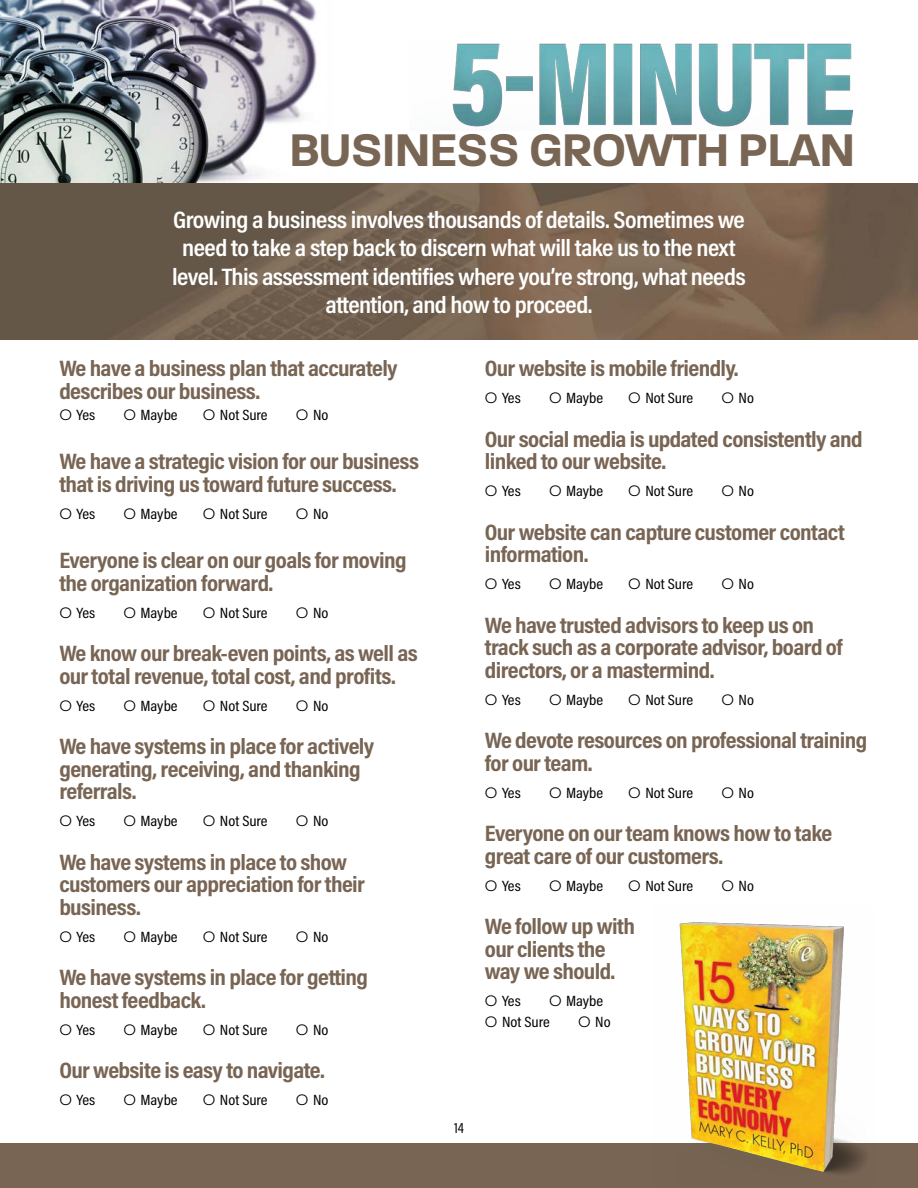
<style>
.page{position:relative;width:918px;height:1188px;background:#fff}
.page>*{position:absolute;margin:0;border:0;box-sizing:border-box;transform-origin:0 0}
.t1{font:600 49.5px "Paralucent";letter-spacing:-.025em;color:#786554}
.t2{font:600 24px/28.5px "Acumin Pro Cond";letter-spacing:-.025em;color:#fff;text-align:center;scale:1.1 1}
.t3{font:700 22.5px/22.5px "Acumin Pro Cond";letter-spacing:-.025em;color:#786554;scale:1.1 1}
.t4{font:15px/21px "Acumin Pro Cond";color:#000;scale:1.1 1}
.t5{font:15px "Acumin Pro Cond";color:#000}
.s1{font-family:"Quicksand"}
</style>
<div class="page">
<img style="left:0;top:0;width:317px;height:183px">
<img style="left:0;top:183px;width:918px;height:157px">
<div style="left:0;top:1144px;width:918px;height:44px;background:#786554"></div>
<img style="left:452px;top:43px;width:402px;height:84px">
<img style="left:653px;top:922px;width:220px;height:252px">
<h1 class="t1" style="left:289px;top:121px;width:568px">BUSINESS GROWTH PLAN</h1>
<p class="t2" style="left:172px;top:204px;width:523px">Growing a business involves thousands of details. Sometimes we need to take a step back to discern what will take us to the next level. This assessment identifies where you’re strong, what needs attention, and how to proceed.</p>
<p class="t3" style="left:59px;top:357px;width:309px">We have a business plan that accurately describes our business.</p>
<p class="t4" style="left:59px;top:404px;width:34px"><span class="s1">O</span> Yes</p>
<p class="t4" style="left:123px;top:404px;width:51px"><span class="s1">O</span> Maybe</p>
<p class="t4" style="left:203px;top:404px;width:61px"><span class="s1">O</span> Not Sure</p>
<p class="t4" style="left:296px;top:404px;width:31px"><span class="s1">O</span> No</p>
<p class="t3" style="left:59px;top:450px;width:328px">We have a strategic vision for our business that is driving us toward future success.</p>
<p class="t4" style="left:59px;top:503px;width:34px"><span class="s1">O</span> Yes</p>
<p class="t4" style="left:123px;top:503px;width:51px"><span class="s1">O</span> Maybe</p>
<p class="t4" style="left:203px;top:503px;width:61px"><span class="s1">O</span> Not Sure</p>
<p class="t4" style="left:296px;top:503px;width:31px"><span class="s1">O</span> No</p>
<p class="t3" style="left:59px;top:549px;width:317px">Everyone is clear on our goals for moving the organization forward.</p>
<p class="t4" style="left:59px;top:602px;width:34px"><span class="s1">O</span> Yes</p>
<p class="t4" style="left:123px;top:602px;width:51px"><span class="s1">O</span> Maybe</p>
<p class="t4" style="left:203px;top:602px;width:61px"><span class="s1">O</span> Not Sure</p>
<p class="t4" style="left:296px;top:602px;width:31px"><span class="s1">O</span> No</p>
<p class="t3" style="left:59px;top:642px;width:327px">We know our break-even points, as well as our total revenue, total cost, and profits.</p>
<p class="t4" style="left:59px;top:695px;width:34px"><span class="s1">O</span> Yes</p>
<p class="t4" style="left:123px;top:695px;width:51px"><span class="s1">O</span> Maybe</p>
<p class="t4" style="left:203px;top:695px;width:61px"><span class="s1">O</span> Not Sure</p>
<p class="t4" style="left:296px;top:695px;width:31px"><span class="s1">O</span> No</p>
<p class="t3" style="left:59px;top:735px;width:288px">We have systems in place for actively generating, receiving, and thanking referrals.</p>
<p class="t4" style="left:59px;top:810px;width:34px"><span class="s1">O</span> Yes</p>
<p class="t4" style="left:123px;top:810px;width:51px"><span class="s1">O</span> Maybe</p>
<p class="t4" style="left:203px;top:810px;width:61px"><span class="s1">O</span> Not Sure</p>
<p class="t4" style="left:296px;top:810px;width:31px"><span class="s1">O</span> No</p>
<p class="t3" style="left:59px;top:850px;width:279px">We have systems in place to show customers our appreciation for their business.</p>
<p class="t4" style="left:59px;top:926px;width:34px"><span class="s1">O</span> Yes</p>
<p class="t4" style="left:123px;top:926px;width:51px"><span class="s1">O</span> Maybe</p>
<p class="t4" style="left:203px;top:926px;width:61px"><span class="s1">O</span> Not Sure</p>
<p class="t4" style="left:296px;top:926px;width:31px"><span class="s1">O</span> No</p>
<p class="t3" style="left:59px;top:966px;width:282px">We have systems in place for getting honest feedback.</p>
<p class="t4" style="left:59px;top:1019px;width:34px"><span class="s1">O</span> Yes</p>
<p class="t4" style="left:123px;top:1019px;width:51px"><span class="s1">O</span> Maybe</p>
<p class="t4" style="left:203px;top:1019px;width:61px"><span class="s1">O</span> Not Sure</p>
<p class="t4" style="left:296px;top:1019px;width:31px"><span class="s1">O</span> No</p>
<p class="t3" style="left:59px;top:1059px;width:243px">Our website is easy to navigate.</p>
<p class="t4" style="left:59px;top:1089px;width:34px"><span class="s1">O</span> Yes</p>
<p class="t4" style="left:123px;top:1089px;width:51px"><span class="s1">O</span> Maybe</p>
<p class="t4" style="left:203px;top:1089px;width:61px"><span class="s1">O</span> Not Sure</p>
<p class="t4" style="left:296px;top:1089px;width:31px"><span class="s1">O</span> No</p>
<p class="t3" style="left:485px;top:357px;width:232px">Our website is mobile friendly.</p>
<p class="t4" style="left:485px;top:387px;width:34px"><span class="s1">O</span> Yes</p>
<p class="t4" style="left:549px;top:387px;width:51px"><span class="s1">O</span> Maybe</p>
<p class="t4" style="left:628px;top:387px;width:61px"><span class="s1">O</span> Not Sure</p>
<p class="t4" style="left:721px;top:387px;width:31px"><span class="s1">O</span> No</p>
<p class="t3" style="left:485px;top:427px;width:345px">Our social media is updated consistently and linked to our website.</p>
<p class="t4" style="left:485px;top:480px;width:34px"><span class="s1">O</span> Yes</p>
<p class="t4" style="left:549px;top:480px;width:51px"><span class="s1">O</span> Maybe</p>
<p class="t4" style="left:628px;top:480px;width:61px"><span class="s1">O</span> Not Sure</p>
<p class="t4" style="left:721px;top:480px;width:31px"><span class="s1">O</span> No</p>
<p class="t3" style="left:485px;top:520px;width:329px">Our website can capture customer contact information.</p>
<p class="t4" style="left:485px;top:573px;width:34px"><span class="s1">O</span> Yes</p>
<p class="t4" style="left:549px;top:573px;width:51px"><span class="s1">O</span> Maybe</p>
<p class="t4" style="left:628px;top:573px;width:61px"><span class="s1">O</span> Not Sure</p>
<p class="t4" style="left:721px;top:573px;width:31px"><span class="s1">O</span> No</p>
<p class="t3" style="left:485px;top:613px;width:327px">We have trusted advisors to keep us on track such as a corporate advisor, board of directors, or a mastermind.</p>
<p class="t4" style="left:485px;top:689px;width:34px"><span class="s1">O</span> Yes</p>
<p class="t4" style="left:549px;top:689px;width:51px"><span class="s1">O</span> Maybe</p>
<p class="t4" style="left:628px;top:689px;width:61px"><span class="s1">O</span> Not Sure</p>
<p class="t4" style="left:721px;top:689px;width:31px"><span class="s1">O</span> No</p>
<p class="t3" style="left:485px;top:729px;width:349px">We devote resources on professional training for our team.</p>
<p class="t4" style="left:485px;top:782px;width:34px"><span class="s1">O</span> Yes</p>
<p class="t4" style="left:549px;top:782px;width:51px"><span class="s1">O</span> Maybe</p>
<p class="t4" style="left:628px;top:782px;width:61px"><span class="s1">O</span> Not Sure</p>
<p class="t4" style="left:721px;top:782px;width:31px"><span class="s1">O</span> No</p>
<p class="t3" style="left:485px;top:822px;width:317px">Everyone on our team knows how to take great care of our customers.</p>
<p class="t4" style="left:485px;top:875px;width:34px"><span class="s1">O</span> Yes</p>
<p class="t4" style="left:549px;top:875px;width:51px"><span class="s1">O</span> Maybe</p>
<p class="t4" style="left:628px;top:875px;width:61px"><span class="s1">O</span> Not Sure</p>
<p class="t4" style="left:721px;top:875px;width:31px"><span class="s1">O</span> No</p>
<p class="t3" style="left:485px;top:915px;width:138px">We follow up with our clients the way we should.</p>
<p class="t4" style="left:485px;top:990px;width:34px"><span class="s1">O</span> Yes</p>
<p class="t4" style="left:485px;top:990px;width:109px;text-indent:64px"><span class="s1">O</span> Maybe<br><span class="s1">O</span> Not Sure</p>
<p class="t4" style="left:578px;top:1011px;width:31px"><span class="s1">O</span> No</p>
<p class="t5" style="left:454px;top:1118px;width:11px">14</p>
</div>
